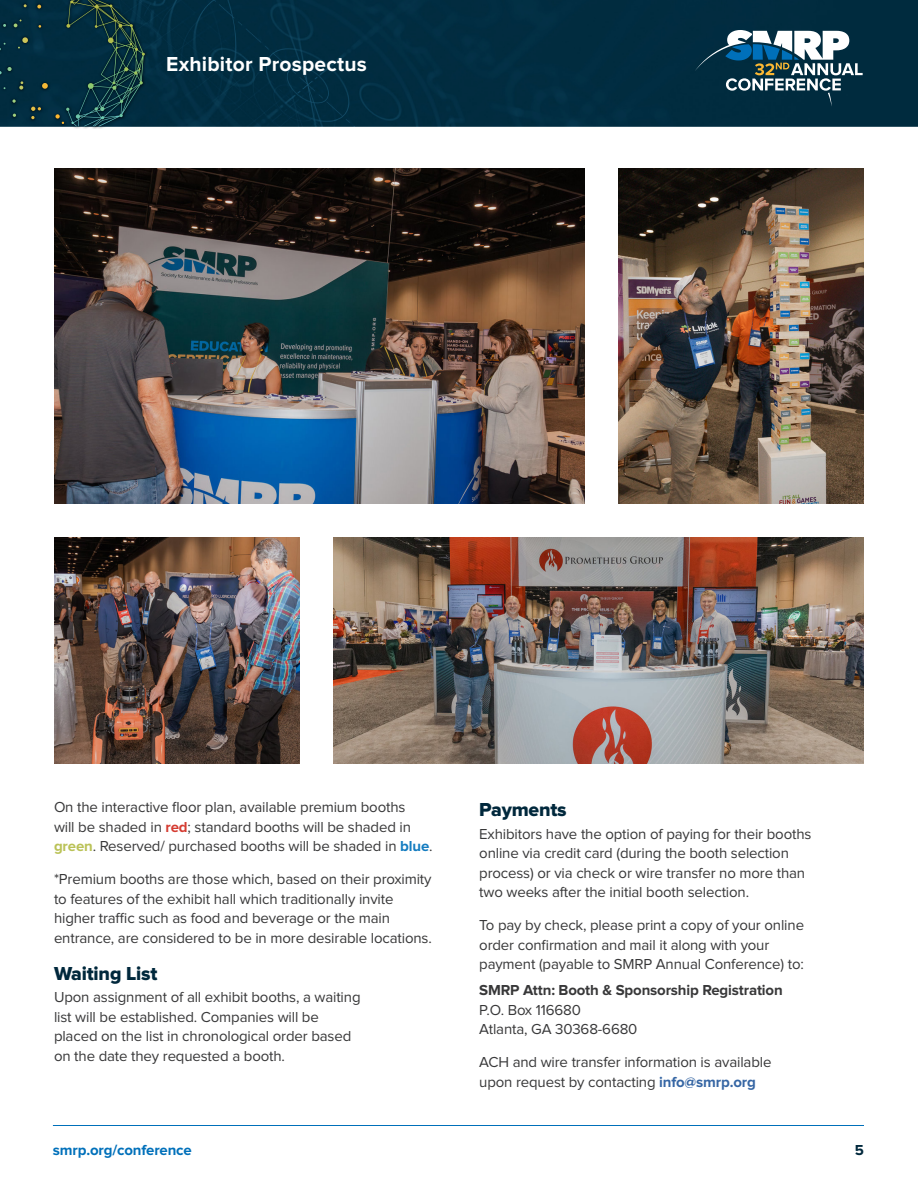
<style>
.page{position:relative;width:918px;height:1188px;background:#fff}
.page>*{position:absolute;margin:0;border:0;box-sizing:border-box;transform-origin:0 0}
.t1{font:700 21px "Proxima Nova";letter-spacing:.01em;color:#fff}
.t2{font:19.5px "Proxima Nova Extrabld";letter-spacing:-.01em;color:#00283c}
.t3{font:15px/19.5px "Proxima Nova";letter-spacing:-.01em;color:#383839}
.t4{font:700 15px "Proxima Nova";letter-spacing:-.01em;color:#383839}
.t5{font:700 15px "Proxima Nova";letter-spacing:-.01em;color:#0070ba}
.t6{font:700 15px "Proxima Nova";color:#00283c}
.s1{font-weight:700;color:#d53c32}
.s2{font-weight:700;color:#bac257}
.s3{font-weight:700;color:#147cc0}
.s4{font-weight:700;color:#3666a4}
</style>
<div class="page">
<div style="left:148px;top:0;width:770px;height:126px;background:#012c40"></div>
<svg style="left:0;top:0;width:148px;height:129px;background:#2a4e5f"></svg>
<svg style="left:0;top:0;width:60px;height:119px;background:#063040"></svg>
<svg style="left:66px;top:0;width:79px;height:126px;background:#0f3941"></svg>
<hr style="left:53px;top:1125px;width:811px;height:1px;background:#0070ba">
<svg style="left:695px;top:30px;width:168px;height:77px"></svg>
<img style="left:54px;top:169px;width:530px;height:334px">
<img style="left:334px;top:538px;width:530px;height:225px">
<img style="left:54px;top:538px;width:245px;height:225px">
<img style="left:619px;top:169px;width:245px;height:334px">
<h1 class="t1" style="left:166px;top:54px;width:202px">Exhibitor Prospectus</h1>
<p class="t3" style="left:54px;top:798px;width:380px">On the interactive floor plan, available premium booths<br>will be shaded in <span class="s1">red</span>; standard booths will be shaded in <span class="s2">green</span>. Reserved/ purchased booths will be shaded in <span class="s3">blue</span>.</p>
<p class="t3" style="left:54px;top:870px;width:379px">*Premium booths are those which, based on their proximity to features of the exhibit hall which traditionally invite higher traffic such as food and beverage or the main entrance, are considered to be in more desirable locations.</p>
<h2 class="t2" style="left:54px;top:964px;width:105px">Waiting List</h2>
<p class="t3" style="left:54px;top:988px;width:308px">Upon assignment of all exhibit booths, a waiting list will be established. Companies will be placed on the list in chronological order based on the date they requested a booth.</p>
<h2 class="t2" style="left:479px;top:800px;width:89px">Payments</h2>
<p class="t3" style="left:479px;top:824px;width:334px">Exhibitors have the option of paying for their booths online via credit card (during the booth selection process) or via check or wire transfer no more than two weeks after the initial booth selection.</p>
<p class="t3" style="left:479px;top:916px;width:326px">To pay by check, please print a copy of your online order confirmation and mail it along with your payment (payable to SMRP Annual Conference) to:</p>
<p class="t4" style="left:479px;top:983px;width:305px">SMRP Attn: Booth &amp; Sponsorship Registration</p>
<p class="t3" style="left:479px;top:1001px;width:160px">P.O. Box 116680<br>Atlanta, GA 30368-6680</p>
<p class="t3" style="left:479px;top:1053px;width:294px">ACH and wire transfer information is available upon request by contacting <span class="s4">info@smrp.org</span></p>
<p class="t5" style="left:53px;top:1143px;width:141px">smrp.org/conference</p>
<p class="t6" style="left:855px;top:1143px;width:11px">5</p>
</div>
